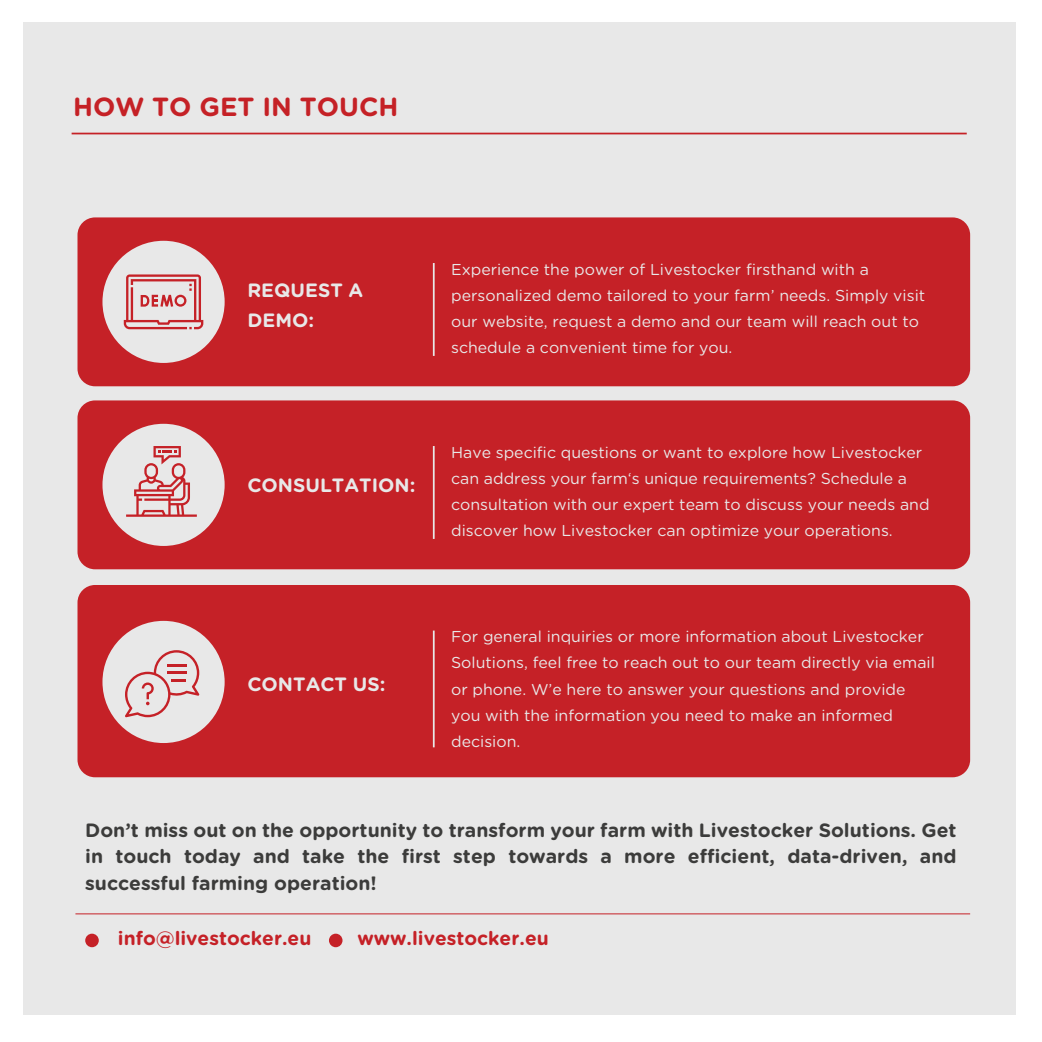
<style>
.page{position:relative;width:1042px;height:1042px;background:#fff}
.page>*{position:absolute;margin:0;border:0;box-sizing:border-box;transform-origin:0 0}
.t1{font:700 26.25px "Gotham Rounded";color:#c52126}
.t2{font:700 19.25px/26.2px "Gotham Rounded";color:#3c3c3b;text-align:justify}
.t3{font:700 19.25px "Gotham Rounded";color:#c52127}
.t4{font:700 19.25px/29.8px "Gotham Rounded";color:#e8e8e8}
.t5{font:15.75px/26.2px "Gotham Rounded";color:#e8e8e8}
</style>
<div class="page">
<div style="left:23px;top:22px;width:992px;height:992px;background:#e8e8e8"></div>
<hr style="left:72px;top:133px;width:895px;height:1px;background:#c52126">
<div style="left:77px;top:217px;width:893px;height:169px;background:#c52127;border-radius:18px"></div>
<div style="left:102px;top:241px;width:123px;height:122px;background:#e8e8e8;border-radius:50%"></div>
<svg style="left:124px;top:274px;width:79px;height:55px"></svg>
<hr style="left:433px;top:263px;width:2px;height:93px;background:#e8e8e8">
<div style="left:77px;top:400px;width:893px;height:169px;background:#c52127;border-radius:18px"></div>
<div style="left:102px;top:424px;width:123px;height:122px;background:#e8e8e8;border-radius:50%"></div>
<hr style="left:433px;top:446px;width:2px;height:93px;background:#e8e8e8">
<div style="left:77px;top:585px;width:893px;height:192px;background:#c52127;border-radius:18px"></div>
<div style="left:102px;top:621px;width:123px;height:122px;background:#e8e8e8;border-radius:50%"></div>
<hr style="left:433px;top:630px;width:2px;height:117px;background:#e8e8e8">
<svg style="left:125px;top:650px;width:74px;height:67px"></svg>
<div style="left:85px;top:933px;width:14px;height:14px;background:#c52127;border-radius:50%"></div>
<div style="left:329px;top:933px;width:13px;height:14px;background:#c52127;border-radius:50%"></div>
<svg style="left:126px;top:446px;width:71px;height:71px"></svg>
<hr style="left:75px;top:913px;width:895px;height:1px;background:#c52127">
<h1 class="t1" style="left:73px;top:94px;width:327px">HOW TO GET IN TOUCH</h1>
<p class="t4" style="left:247px;top:276px;width:117px">REQUEST A<br>DEMO:</p>
<p class="t4" style="left:247px;top:472px;width:169px">CONSULTATION:</p>
<p class="t4" style="left:247px;top:670px;width:140px">CONTACT US:</p>
<p class="t5" style="left:451px;top:257px;width:476px">Experience the power of Livestocker firsthand with a personalized demo tailored to your farm’ needs. Simply visit our website, request a demo and our team will reach out to schedule a convenient time for you.</p>
<p class="t5" style="left:451px;top:440px;width:480px">Have specific questions or want to explore how Livestocker can address your farm‘s unique requirements? Schedule a consultation with our expert team to discuss your needs and discover how Livestocker can optimize your operations.</p>
<p class="t5" style="left:451px;top:624px;width:485px">For general inquiries or more information about Livestocker Solutions, feel free to reach out to our team directly via email or phone. W’e here to answer your questions and provide you with the information you need to make an informed decision.</p>
<p class="t2" style="left:85px;top:818px;width:873px">Don’t miss out on the opportunity to transform your farm with Livestocker Solutions. Get in touch today and take the first step towards a more efficient, data-driven, and successful farming operation!</p>
<p class="t3" style="left:118px;top:929px;width:195px">info@livestocker.eu</p>
<p class="t3" style="left:357px;top:929px;width:193px">www.livestocker.eu</p>
</div>
